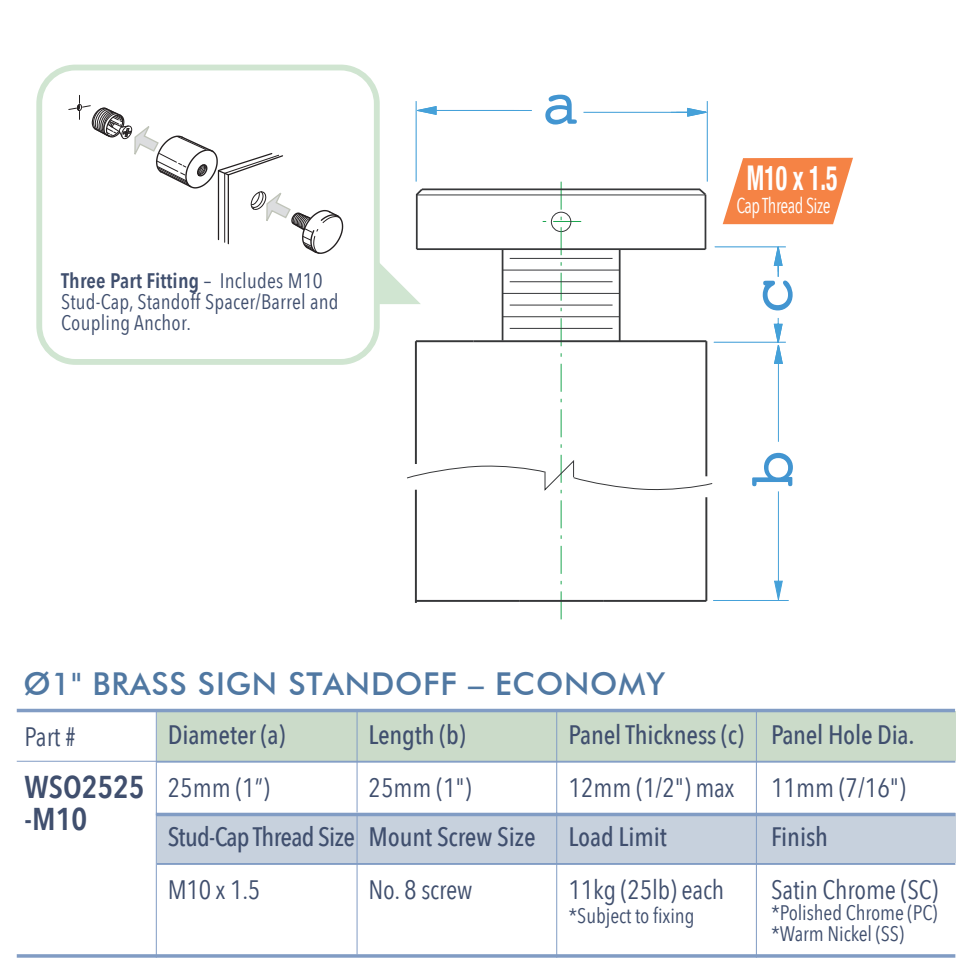
<style>
.page{position:relative;width:972px;height:972px;background:#fff}
.page>*{position:absolute;margin:0;border:0;box-sizing:border-box;transform-origin:0 0}
.t1{font:62.82px "Courier";color:#4295d1}
.t2{font:700 condensed 34.12px "Helvetica Neue";color:#fff;scale:.69 1}
.t3{font:500 31.5px "Futura BT";letter-spacing:.025em;color:#5078a2}
.t4{font:600 31.5px/31.5px "Avenir Next Condensed";color:#404f6e}
.t5{font:26.6px "Avenir Next Condensed";letter-spacing:-.005em;color:#404f6e}
.t6{font:500 26.6px "Avenir Next Condensed";letter-spacing:-.005em;color:#404f6e}
.t7{font:500 26.6px "Avenir Next Condensed";letter-spacing:-.025em;color:#404f6e}
.t8{font:21.53px "Avenir Next Condensed";letter-spacing:-.025em;color:#fff;scale:.86 1}
.t9{font:21px/21px "Avenir Next Condensed";color:#404f6e}
.s1{font-weight:600}
</style>
<div class="page">
<div style="left:157px;top:813px;width:797px;height:49px;background:#c7d1dd"></div>
<div style="left:157px;top:711px;width:797px;height:49px;background:#cbdbc9"></div>
<svg style="left:17px;top:708px;width:937px;height:4px;background:#99afcf"></svg>
<hr style="left:17px;top:761px;width:937px;height:1px;background:#819cc4">
<hr style="left:157px;top:761px;width:798px;height:1px;background:#819cc4">
<hr style="left:156px;top:710px;width:1px;height:103px;background:#819cc4">
<hr style="left:356px;top:710px;width:1px;height:102px;background:#819cc4">
<hr style="left:556px;top:710px;width:1px;height:103px;background:#819cc4">
<hr style="left:755px;top:710px;width:1px;height:103px;background:#819cc4">
<svg style="left:157px;top:812px;width:798px;height:4px;background:#97adce"></svg>
<hr style="left:157px;top:863px;width:798px;height:1px;background:#819cc4">
<hr style="left:156px;top:812px;width:1px;height:143px;background:#819cc4">
<hr style="left:356px;top:812px;width:1px;height:142px;background:#819cc4">
<hr style="left:556px;top:812px;width:1px;height:143px;background:#819cc4">
<hr style="left:755px;top:812px;width:1px;height:143px;background:#819cc4">
<hr style="left:17px;top:954px;width:938px;height:3px;background:#819cc4">
<svg style="left:774px;top:491px;width:8px;height:109px"></svg>
<hr style="left:713px;top:600px;width:75px;height:1px;background:#45a1d9">
<svg style="left:773px;top:247px;width:9px;height:30px"></svg>
<hr style="left:777px;top:247px;width:1px;height:30px;background:#45a1d9">
<hr style="left:714px;top:246px;width:71px;height:1px;background:#45a1d9">
<hr style="left:713px;top:342px;width:72px;height:1px;background:#45a1d9">
<hr style="left:415px;top:101px;width:1px;height:80px;background:#45a1d9">
<hr style="left:706px;top:101px;width:1px;height:80px;background:#45a1d9">
<svg style="left:773px;top:318px;width:9px;height:124px"></svg>
<svg style="left:415px;top:106px;width:22px;height:9px"></svg>
<hr style="left:417px;top:110px;width:114px;height:1px;background:#45a1d9">
<svg style="left:670px;top:108px;width:38px;height:9px"></svg>
<hr style="left:583px;top:112px;width:123px;height:1px;background:#45a1d9">
<svg style="left:722px;top:158px;width:130px;height:66px;background:#f69661"></svg>
<div style="left:36px;top:65px;width:343px;height:300px;background:#d0e5d1;border-radius:39px"></div>
<div style="left:42px;top:70px;width:332px;height:289px;background:#fff;border-radius:33px"></div>
<svg style="left:68px;top:95px;width:276px;height:159px"></svg>
<svg style="left:374px;top:177px;width:338px;height:442px"></svg>
<p class="t9" style="left:61px;top:269px;width:279px"><span class="s1">Three Part Fitting</span> – Includes M10<br>Stud-Cap, Standoff Spacer/Barrel and<br>Coupling Anchor.</p>
<h1 class="t1" style="left:541px;top:55px;width:39px">a</h1>
<h2 class="t2" style="left:746px;top:149px;width:133px">M10 x 1.5</h2>
<p class="t8" style="left:736px;top:187px;width:111px">Cap Thread Size</p>
<h1 class="t1" style="left:723px;top:313px;width:39px;rotate:-90deg">c</h1>
<h1 class="t1" style="left:723px;top:488px;width:39px;rotate:-90deg">b</h1>
<h3 class="t3" style="left:23px;top:664px;width:643px">Ø1" BRASS SIGN STANDOFF – ECONOMY</h3>
<p class="t6" style="left:168px;top:718px;width:119px">Diameter (a)</p>
<p class="t5" style="left:168px;top:764px;width:104px">25mm (1”)</p>
<p class="t6" style="left:368px;top:718px;width:98px">Length (b)</p>
<p class="t5" style="left:368px;top:764px;width:104px">25mm (1")</p>
<p class="t6" style="left:568px;top:718px;width:177px">Panel Thickness (c)</p>
<p class="t5" style="left:568px;top:764px;width:167px">12mm (1/2") max</p>
<p class="t5" style="left:25px;top:714px;width:52px">Part #</p>
<h3 class="t4" style="left:25px;top:770px;width:121px">WSO2525 -M10</h3>
<p class="t7" style="left:168px;top:820px;width:189px">Stud-Cap Thread Size</p>
<p class="t5" style="left:168px;top:866px;width:94px">M10 x 1.5</p>
<p class="t6" style="left:568px;top:820px;width:100px">Load Limit</p>
<p class="t5" style="left:568px;top:866px;width:157px">11kg (25lb) each</p>
<p class="t9" style="left:568px;top:904px;width:127px">*Subject to fixing</p>
<p class="t6" style="left:368px;top:820px;width:169px">Mount Screw Size</p>
<p class="t5" style="left:368px;top:866px;width:105px">No. 8 screw</p>
<p class="t6" style="left:770px;top:718px;width:145px">Panel Hole Dia.</p>
<p class="t5" style="left:770px;top:764px;width:136px">11mm (7/16")</p>
<p class="t6" style="left:770px;top:820px;width:59px">Finish</p>
<p class="t5" style="left:770px;top:866px;width:168px">Satin Chrome (SC)</p>
<p class="t9" style="left:770px;top:900px;width:168px">*Polished Chrome (PC) *Warm Nickel (SS)</p>
</div>
